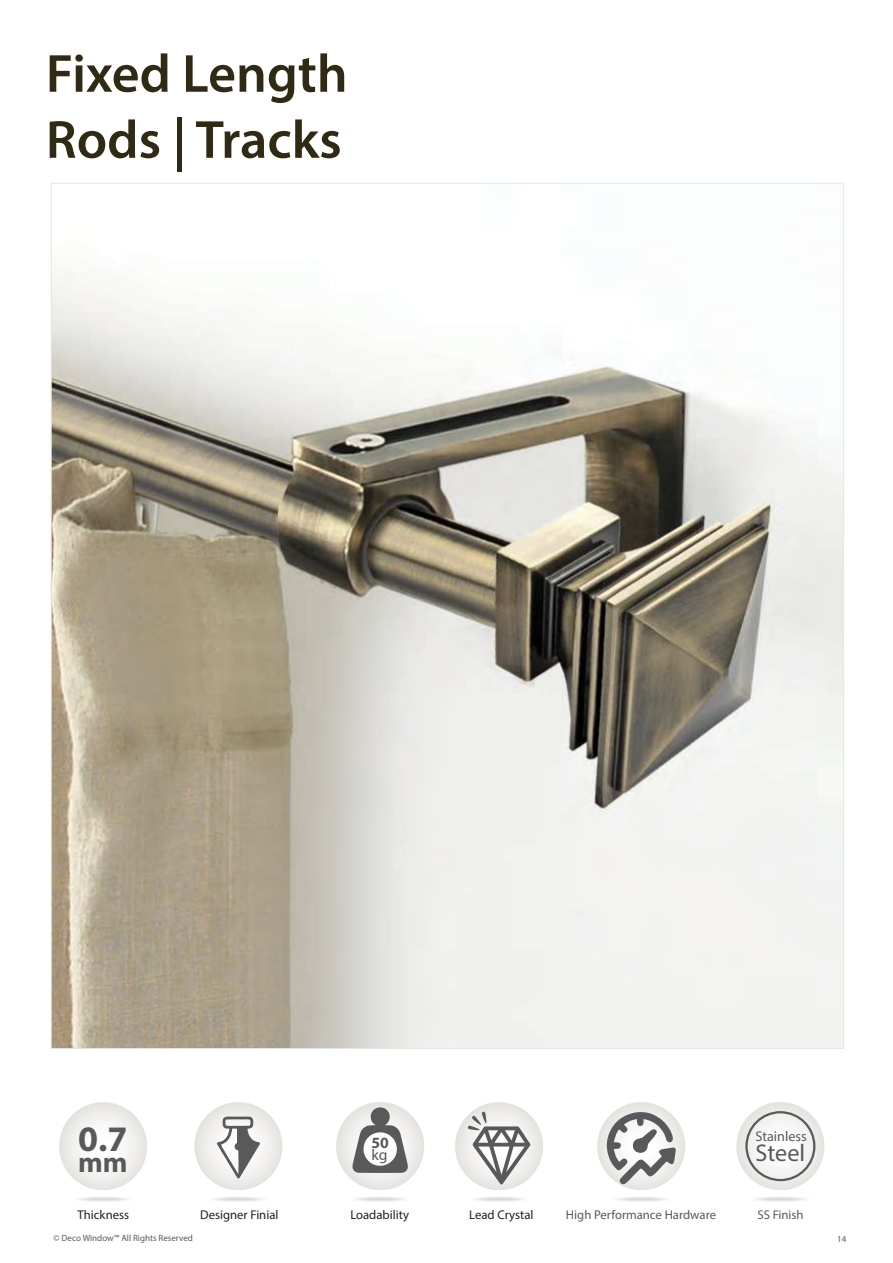
<style>
.page{position:relative;width:893px;height:1263px;background:#fff}
.page>*{position:absolute;margin:0;border:0;box-sizing:border-box;transform-origin:0 0}
.t1{font:600 54px/66px "Myriad Pro";color:#302914}
.t2{font:700 36px "Myriad Pro";color:#58595b}
.t3{font:700 28.8px "Myriad Pro";color:#58595b}
.t4{font:24.3px "Myriad Pro";color:#58595b}
.t5{font:700 15.75px "Myriad Pro";color:#58595b}
.t6{font:15.75px "Myriad Pro";color:#58595b}
.t7{font:14.1px "Myriad Pro";color:#58595b}
.t8{font:12.75px "Myriad Pro";color:#231f20}
.t9{font:12.75px "Myriad Pro";color:#58595b}
.t10{font:9px "Myriad Pro";color:#58595b}
</style>
<div class="page">
<svg style="left:59px;top:1102px;width:88px;height:88px"></svg>
<div style="left:194px;top:1102px;width:88px;height:88px;background:#ebeae7;border-radius:44px"></div>
<div style="left:336px;top:1102px;width:88px;height:88px;background:#eae9e6;border-radius:44px"></div>
<svg style="left:352px;top:1106px;width:56px;height:67px"></svg>
<div style="left:455px;top:1102px;width:88px;height:88px;background:#e7e7e4;border-radius:44px"></div>
<svg style="left:468px;top:1112px;width:62px;height:72px"></svg>
<div style="left:597px;top:1102px;width:88px;height:88px;background:#e6e6e3;border-radius:44px"></div>
<svg style="left:607px;top:1111px;width:70px;height:73px"></svg>
<svg style="left:736px;top:1102px;width:88px;height:88px"></svg>
<svg style="left:217px;top:1116px;width:44px;height:63px"></svg>
<div style="left:745px;top:1111px;width:70px;height:70px;border:2px solid #58595b;border-radius:50%"></div>
<img style="left:53px;top:265px;width:789px;height:782px">
<h1 class="t1" style="left:46px;top:39px;width:303px">Fixed Length<br>Rods | Tracks</h1>
<h2 class="t2" style="left:78px;top:1115px;width:51px">0.7</h2>
<h3 class="t3" style="left:78px;top:1143px;width:51px">mm</h3>
<p class="t8" style="left:78px;top:1206px;width:53px">Thickness</p>
<p class="t5" style="left:371px;top:1132px;width:19px">50</p>
<p class="t6" style="left:371px;top:1145px;width:18px">kg</p>
<p class="t8" style="left:200px;top:1206px;width:80px">Designer Finial</p>
<p class="t8" style="left:350px;top:1206px;width:60px">Loadability</p>
<p class="t8" style="left:469px;top:1206px;width:66px">Lead Crystal</p>
<p class="t9" style="left:566px;top:1206px;width:152px">High Performance Hardware</p>
<p class="t7" style="left:755px;top:1128px;width:53px">Stainless</p>
<h3 class="t4" style="left:755px;top:1138px;width:51px">Steel</h3>
<p class="t9" style="left:757px;top:1206px;width:48px">SS Finish</p>
<p class="t10" style="left:54px;top:1232px;width:141px">© Deco Window™ All Rights Reserved</p>
<p class="t10" style="left:837px;top:1233px;width:11px">14</p>
</div>
